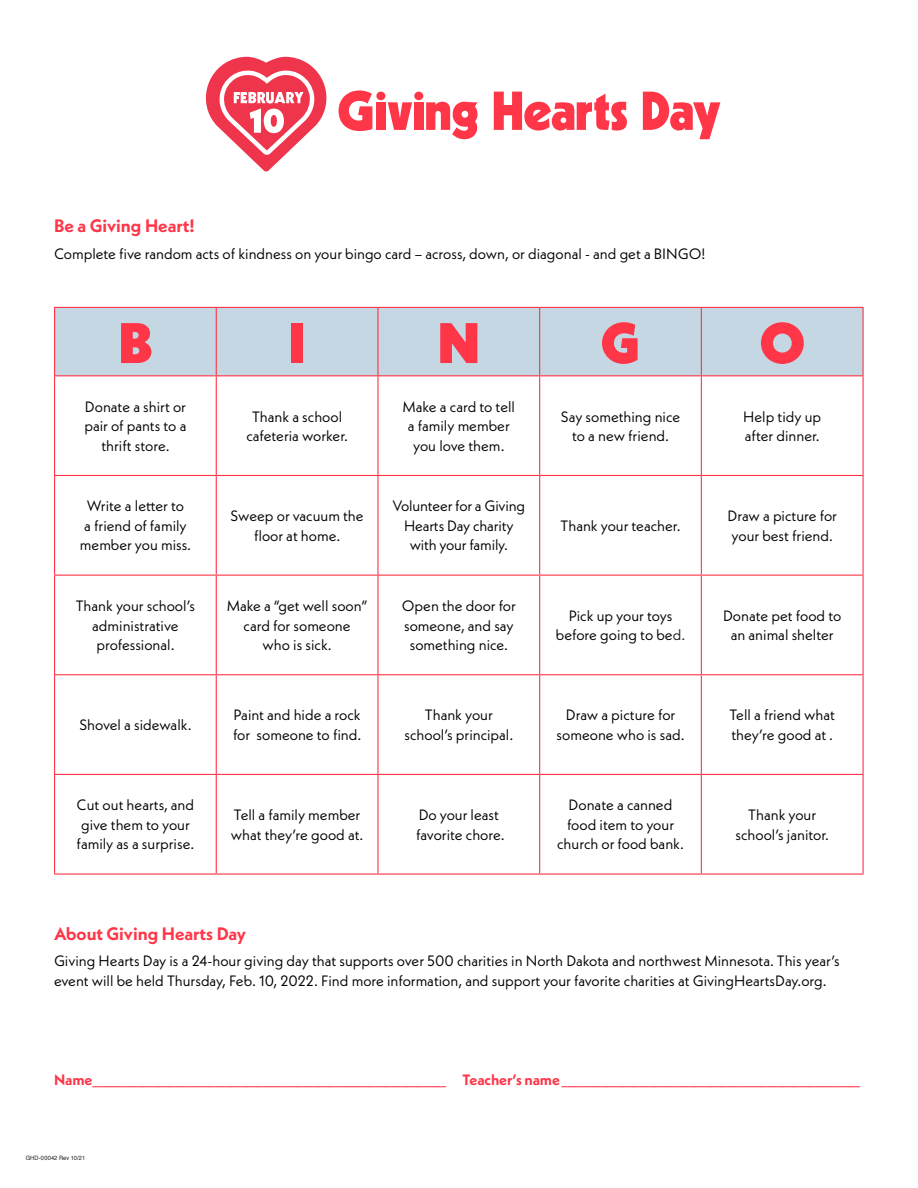
<style>
.page{position:relative;width:918px;height:1188px;background:#fff}
.page>*{position:absolute;margin:0;border:0;box-sizing:border-box;transform-origin:0 0}
.t1{font:900 57px "Neue Kabel";color:#ff3548}
.t2{font:700 18px "Neue Kabel";color:#ff3548}
.t3{font:15px/19.5px "Neue Kabel";color:#000;text-align:center}
.t4{font:15px "Neue Kabel";color:#ff3548}
.t5{font:6px "Helvetica";letter-spacing:.015em;color:#231f20;scale:.95 1}
.s1{color:#231f20}
.s2{font-weight:700}
</style>
<div class="page">
<div style="left:376px;top:102px;width:9px;height:28px;background:#ff3548"></div>
<svg style="left:388px;top:102px;width:24px;height:28px"></svg>
<div style="left:414px;top:102px;width:10px;height:28px;background:#ff3548"></div>
<svg style="left:426px;top:102px;width:52px;height:37px"></svg>
<svg style="left:494px;top:92px;width:133px;height:39px"></svg>
<svg style="left:643px;top:92px;width:77px;height:47px"></svg>
<svg style="left:339px;top:90px;width:33px;height:41px"></svg>
<div style="left:414px;top:92px;width:9px;height:8px;background:#ff3548;border-radius:50%"></div>
<div style="left:376px;top:92px;width:9px;height:8px;background:#ff3548;border-radius:50%"></div>
<svg style="left:206px;top:57px;width:121px;height:115px"></svg>
<div style="left:55px;top:308px;width:807px;height:67px;background:#c4d7e2"></div>
<hr style="left:54px;top:307px;width:162px;height:1px;background:#ff3548">
<hr style="left:54px;top:308px;width:1px;height:67px;background:#ff3548">
<hr style="left:216px;top:307px;width:162px;height:1px;background:#ff3548">
<hr style="left:216px;top:308px;width:1px;height:67px;background:#ff3548">
<hr style="left:378px;top:307px;width:162px;height:1px;background:#ff3548">
<hr style="left:377px;top:308px;width:2px;height:67px;background:#ff3548">
<hr style="left:540px;top:307px;width:161px;height:1px;background:#ff3548">
<hr style="left:539px;top:308px;width:1px;height:67px;background:#ff3548">
<hr style="left:701px;top:307px;width:163px;height:1px;background:#ff3548">
<hr style="left:701px;top:308px;width:1px;height:67px;background:#ff3548">
<hr style="left:862px;top:308px;width:2px;height:67px;background:#ff3548">
<hr style="left:54px;top:375px;width:162px;height:1px;background:#ff3548">
<hr style="left:54px;top:376px;width:1px;height:99px;background:#ff3548">
<hr style="left:216px;top:375px;width:162px;height:1px;background:#ff3548">
<hr style="left:216px;top:376px;width:1px;height:99px;background:#ff3548">
<hr style="left:378px;top:375px;width:162px;height:1px;background:#ff3548">
<hr style="left:377px;top:376px;width:2px;height:99px;background:#ff3548">
<hr style="left:540px;top:375px;width:161px;height:1px;background:#ff3548">
<hr style="left:539px;top:376px;width:1px;height:99px;background:#ff3548">
<hr style="left:701px;top:375px;width:163px;height:1px;background:#ff3548">
<hr style="left:701px;top:376px;width:1px;height:99px;background:#ff3548">
<hr style="left:862px;top:376px;width:2px;height:99px;background:#ff3548">
<hr style="left:54px;top:475px;width:162px;height:1px;background:#ff3548">
<hr style="left:54px;top:476px;width:1px;height:99px;background:#ff3548">
<hr style="left:216px;top:475px;width:162px;height:1px;background:#ff3548">
<hr style="left:216px;top:476px;width:1px;height:99px;background:#ff3548">
<hr style="left:378px;top:475px;width:162px;height:1px;background:#ff3548">
<hr style="left:377px;top:476px;width:2px;height:99px;background:#ff3548">
<hr style="left:540px;top:475px;width:161px;height:1px;background:#ff3548">
<hr style="left:539px;top:476px;width:1px;height:99px;background:#ff3548">
<hr style="left:701px;top:475px;width:163px;height:1px;background:#ff3548">
<hr style="left:701px;top:476px;width:1px;height:99px;background:#ff3548">
<hr style="left:862px;top:476px;width:2px;height:99px;background:#ff3548">
<hr style="left:54px;top:575px;width:162px;height:1px;background:#ff3548">
<hr style="left:54px;top:576px;width:1px;height:98px;background:#ff3548">
<hr style="left:216px;top:575px;width:162px;height:1px;background:#ff3548">
<hr style="left:216px;top:576px;width:1px;height:98px;background:#ff3548">
<hr style="left:378px;top:575px;width:162px;height:1px;background:#ff3548">
<hr style="left:377px;top:576px;width:2px;height:98px;background:#ff3548">
<hr style="left:540px;top:575px;width:161px;height:1px;background:#ff3548">
<hr style="left:539px;top:576px;width:1px;height:98px;background:#ff3548">
<hr style="left:701px;top:575px;width:163px;height:1px;background:#ff3548">
<hr style="left:701px;top:576px;width:1px;height:98px;background:#ff3548">
<hr style="left:862px;top:576px;width:2px;height:98px;background:#ff3548">
<hr style="left:54px;top:674px;width:162px;height:1px;background:#ff3548">
<hr style="left:54px;top:675px;width:1px;height:99px;background:#ff3548">
<hr style="left:216px;top:674px;width:162px;height:1px;background:#ff3548">
<hr style="left:216px;top:675px;width:1px;height:99px;background:#ff3548">
<hr style="left:378px;top:674px;width:162px;height:1px;background:#ff3548">
<hr style="left:377px;top:675px;width:2px;height:99px;background:#ff3548">
<hr style="left:540px;top:674px;width:161px;height:1px;background:#ff3548">
<hr style="left:539px;top:675px;width:1px;height:99px;background:#ff3548">
<hr style="left:701px;top:674px;width:163px;height:1px;background:#ff3548">
<hr style="left:701px;top:675px;width:1px;height:99px;background:#ff3548">
<hr style="left:862px;top:675px;width:2px;height:99px;background:#ff3548">
<hr style="left:54px;top:774px;width:162px;height:1px;background:#ff3548">
<hr style="left:54px;top:775px;width:1px;height:98px;background:#ff3548">
<hr style="left:216px;top:774px;width:162px;height:1px;background:#ff3548">
<hr style="left:216px;top:775px;width:1px;height:98px;background:#ff3548">
<hr style="left:378px;top:774px;width:162px;height:1px;background:#ff3548">
<hr style="left:377px;top:775px;width:2px;height:98px;background:#ff3548">
<hr style="left:540px;top:774px;width:161px;height:1px;background:#ff3548">
<hr style="left:539px;top:775px;width:1px;height:98px;background:#ff3548">
<hr style="left:701px;top:774px;width:163px;height:1px;background:#ff3548">
<hr style="left:701px;top:775px;width:1px;height:98px;background:#ff3548">
<hr style="left:862px;top:775px;width:2px;height:98px;background:#ff3548">
<hr style="left:54px;top:873px;width:162px;height:2px;background:#ff3548">
<hr style="left:216px;top:873px;width:162px;height:2px;background:#ff3548">
<hr style="left:378px;top:873px;width:162px;height:2px;background:#ff3548">
<hr style="left:540px;top:873px;width:161px;height:2px;background:#ff3548">
<hr style="left:701px;top:873px;width:163px;height:2px;background:#ff3548">
<p class="t2" style="left:54px;top:214px;width:142px">Be a Giving Heart!</p>
<p class="t3" style="left:54px;top:244px;width:653px">Complete five random acts of kindness on your bingo card – across, down, or diagonal - and get a BINGO!</p>
<p class="t1" style="left:118px;top:307px;width:36px">B</p>
<p class="t1" style="left:288px;top:307px;width:19px">I</p>
<p class="t1" style="left:438px;top:307px;width:44px">N</p>
<p class="t1" style="left:601px;top:307px;width:41px">G</p>
<p class="t1" style="left:760px;top:307px;width:46px">O</p>
<p class="t3" style="left:84px;top:397px;width:104px">Donate a shirt or pair of pants to a thrift store.</p>
<p class="t3" style="left:246px;top:406px;width:103px">Thank a school cafeteria worker.</p>
<p class="t3" style="left:403px;top:397px;width:114px">Make a card to tell a family member you love them.</p>
<p class="t3" style="left:561px;top:406px;width:121px">Say something nice to a new friend.</p>
<p class="t3" style="left:743px;top:406px;width:79px;text-align:left">Help tidy up after dinner.</p>
<p class="t3" style="left:80px;top:496px;width:113px">Write a letter to<br>a friend of family member you miss.</p>
<p class="t3" style="left:231px;top:506px;width:135px">Sweep or vacuum the floor at home.</p>
<p class="t3" style="left:392px;top:496px;width:134px">Volunteer for a Giving<br>Hearts Day charity with your family.</p>
<p class="t3" style="left:561px;top:516px;width:121px">Thank your teacher.</p>
<p class="t3" style="left:728px;top:506px;width:111px;text-align:left">Draw a picture for your best friend.</p>
<p class="t3" style="left:76px;top:596px;width:121px">Thank your school’s administrative professional.</p>
<p class="t3" style="left:227px;top:596px;width:142px">Make a “get well soon” card for someone<br>who is sick.</p>
<p class="t3" style="left:402px;top:596px;width:116px">Open the door for someone, and say something nice.</p>
<p class="t3" style="left:556px;top:606px;width:131px">Pick up your toys before going to be<span class="s1">d.</span></p>
<p class="t3" style="left:723px;top:606px;width:120px">Donate pet food to an animal shelter</p>
<p class="t3" style="left:79px;top:715px;width:114px">Shovel a sidewalk.</p>
<p class="t3" style="left:233px;top:705px;width:130px;text-align:left">Paint and hide a rock for someone to find.</p>
<p class="t3" style="left:404px;top:705px;width:110px">Thank your school’s principal.</p>
<p class="t3" style="left:557px;top:705px;width:130px">Draw a picture for someone who is sad.</p>
<p class="t3" style="left:729px;top:705px;width:107px;text-align:left">Tell a friend what they’re good at .</p>
<p class="t3" style="left:77px;top:795px;width:119px;text-align:left">Cut out hearts, and give them to your family as a surprise.</p>
<p class="t3" style="left:231px;top:805px;width:134px;text-align:left">Tell a family member what they’re good at.</p>
<p class="t3" style="left:416px;top:805px;width:90px;text-align:left">Do your least favorite chore.</p>
<p class="t3" style="left:557px;top:795px;width:128px">Donate a canned food item to your church or food bank.</p>
<p class="t3" style="left:736px;top:805px;width:95px">Thank your school’s janitor.</p>
<p class="t2" style="left:54px;top:922px;width:194px">About Giving Hearts Day</p>
<p class="t3" style="left:54px;top:951px;width:787px;text-align:left">Giving Hearts Day is a 24-hour giving day that supports over 500 charities in North Dakota and northwest Minnesota. This year’s event will be held Thursday, Feb. 10, 2022. Find more information, and support your favorite charities at GivingHeartsDay.org.</p>
<p class="t4" style="left:54px;top:1070px;width:808px"><span class="s2">Name</span>________________________________________________________________ <span class="s2">Teacher’s name</span>______________________________________________________</p>
<p class="t5" style="left:26px;top:1153px;width:64px">GHD-00042 Rev 10/21</p>
</div>
